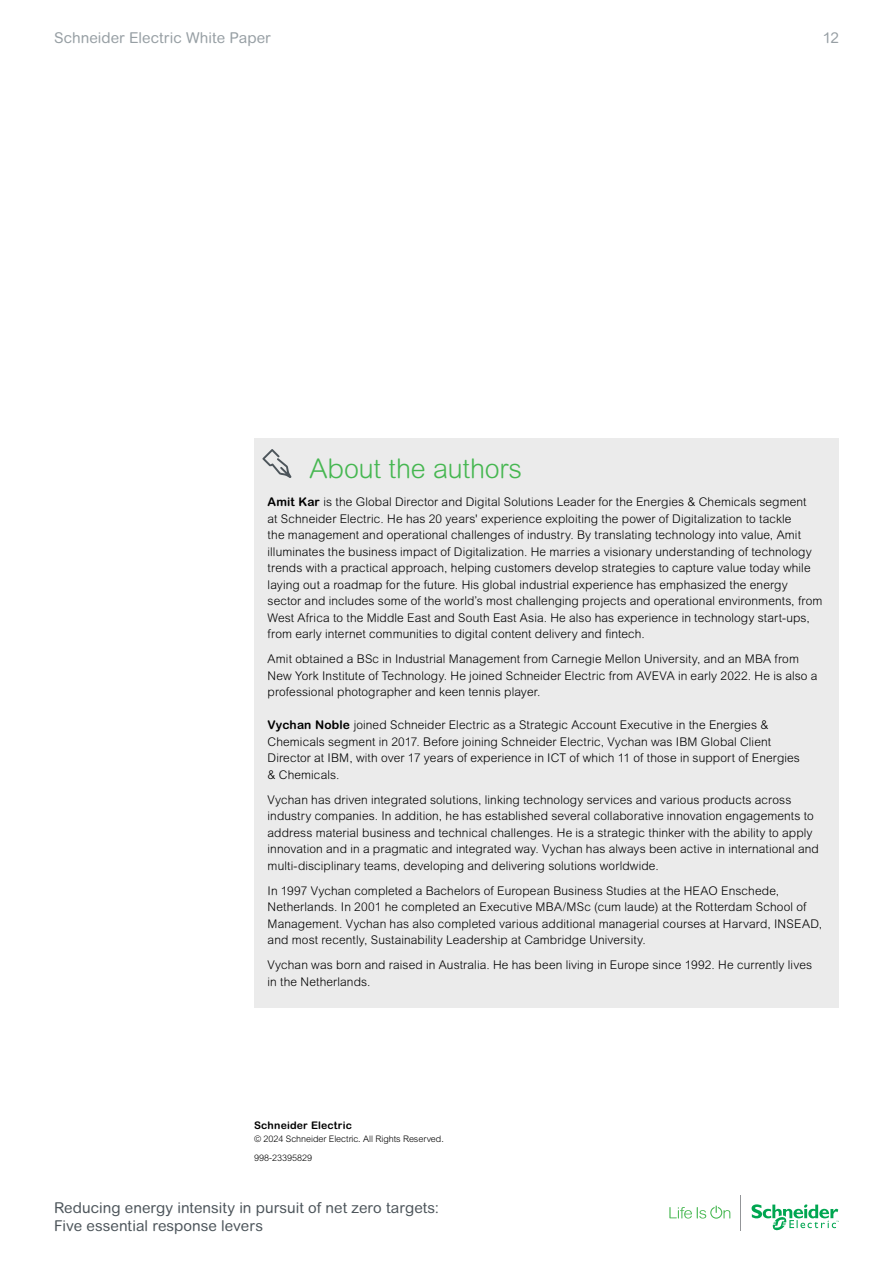
<style>
.page{position:relative;width:893px;height:1263px;background:#fff}
.page>*{position:absolute;margin:0;border:0;box-sizing:border-box;transform-origin:0 0}
.t1{font:300 27px "Arial Rounded MT Pro";letter-spacing:-.01em;color:#46b751}
.t2{font:15px/18px "Arial Rounded MT Pro";letter-spacing:.005em;color:#4d555b}
.t3{font:15px "Arial Rounded MT Pro";letter-spacing:.005em;color:#979fa4}
.t4{font:300 12px/16.5px "Arial Rounded MT Pro";letter-spacing:.01em;color:#000}
.t5{font:700 10.5px "Arial Rounded MT Pro";letter-spacing:.015em;color:#000}
.t6{font:300 9px/18.1px "Arial MT Std";letter-spacing:-.005em;color:#000}
.s1{font-weight:700}
</style>
<div class="page">
<svg style="left:669px;top:1206px;width:61px;height:13px"></svg>
<hr style="left:741px;top:1195px;width:1px;height:35px;background:#939598">
<svg style="left:752px;top:1204px;width:87px;height:27px"></svg>
<div style="left:254px;top:439px;width:585px;height:569px;background:#ebebeb"></div>
<svg style="left:262px;top:449px;width:29px;height:29px"></svg>
<p class="t3" style="left:54px;top:29px;width:218px">Schneider Electric White Paper</p>
<p class="t3" style="left:823px;top:29px;width:18px">12</p>
<h1 class="t1" style="left:309px;top:453px;width:214px">About the authors</h1>
<p class="t4" style="left:268px;top:494px;width:556px"><span class="s1">Amit Kar</span> is the Global Director and Digital Solutions Leader for the Energies &amp; Chemicals segment<br>at Schneider Electric. He has 20 years' experience exploiting the power of Digitalization to tackle<br>the management and operational challenges of industry. By translating technology into value, Amit illuminates the business impact of Digitalization. He marries a visionary understanding of technology trends with a practical approach, helping customers develop strategies to capture value today while laying out a roadmap for the future. His global industrial experience has emphasized the energy sector and includes some of the world’s most challenging projects and operational environments, from West Africa to the Middle East and South East Asia. He also has experience in technology start-ups, from early internet communities to digital content delivery and fintech.</p>
<p class="t4" style="left:268px;top:651px;width:551px">Amit obtained a BSc in Industrial Management from Carnegie Mellon University, and an MBA from<br>New York Institute of Technology. He joined Schneider Electric from AVEVA in early 2022. He is also a professional photographer and keen tennis player.</p>
<p class="t4" style="left:268px;top:717px;width:534px"><span class="s1">Vychan Noble</span> joined Schneider Electric as a Strategic Account Executive in the Energies &amp; Chemicals segment in 2017. Before joining Schneider Electric, Vychan was IBM Global Client Director at IBM, with over 17 years of experience in ICT of which 11 of those in support of Energies &amp; Chemicals.</p>
<p class="t4" style="left:268px;top:792px;width:553px">Vychan has driven integrated solutions, linking technology services and various products across industry companies. In addition, he has established several collaborative innovation engagements to address material business and technical challenges. He is a strategic thinker with the ability to apply innovation and in a pragmatic and integrated way. Vychan has always been active in international and multi-disciplinary teams, developing and delivering solutions worldwide.</p>
<p class="t4" style="left:268px;top:883px;width:556px">In 1997 Vychan completed a Bachelors of European Business Studies at the HEAO Enschede, Netherlands. In 2001 he completed an Executive MBA/MSc (cum laude) at the Rotterdam School of Management. Vychan has also completed various additional managerial courses at Harvard, INSEAD, and most recently, Sustainability Leadership at Cambridge University.</p>
<p class="t4" style="left:268px;top:957px;width:546px">Vychan was born and raised in Australia. He has been living in Europe since 1992. He currently lives in the Netherlands.</p>
<p class="t5" style="left:254px;top:1119px;width:99px">Schneider Electric</p>
<p class="t6" style="left:254px;top:1130px;width:191px">© 2024 Schneider Electric. All Rights Reserved.<br>998-23395829</p>
<p class="t2" style="left:54px;top:1199px;width:386px">Reducing energy intensity in pursuit of net zero targets:<br>Five essential response levers</p>
</div>
